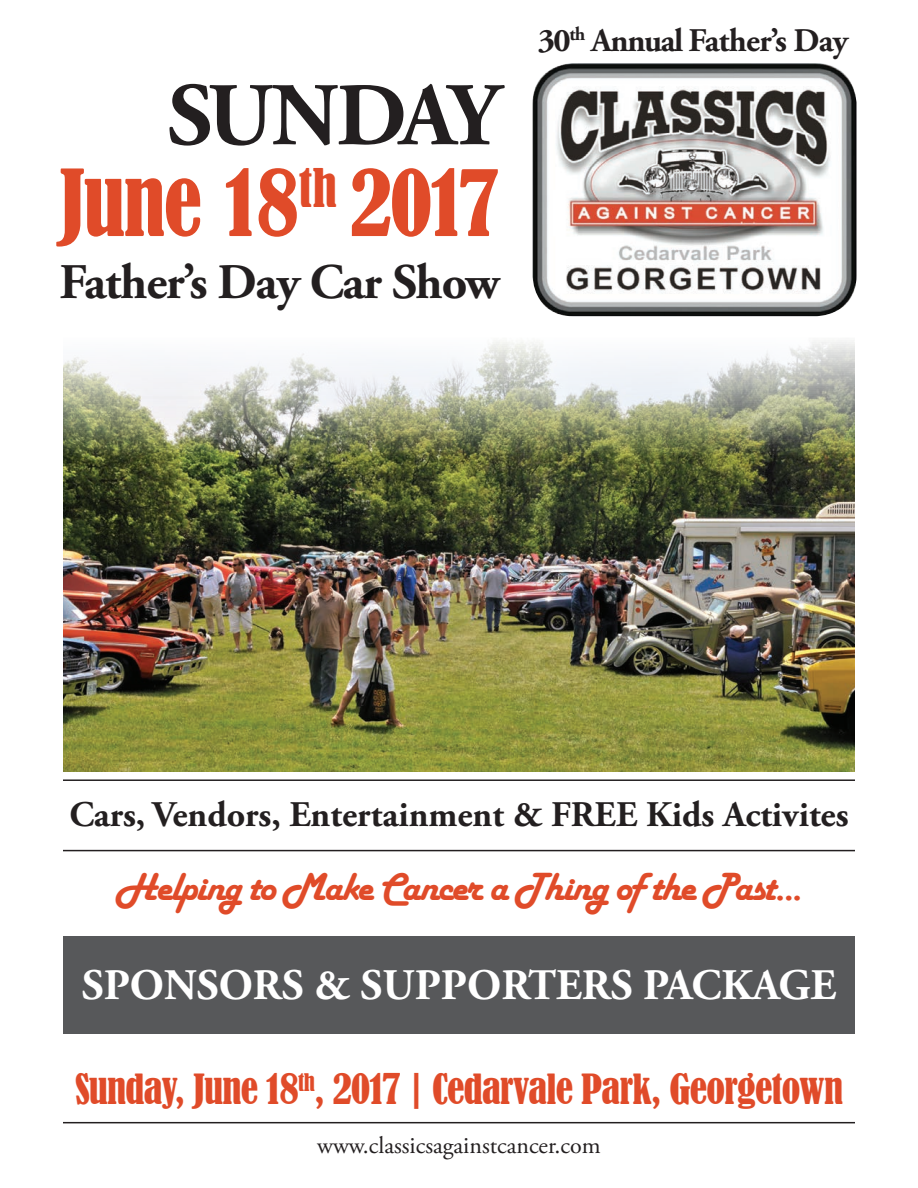
<style>
.page{position:relative;width:918px;height:1188px;background:#fff}
.page>*{position:absolute;margin:0;border:0;box-sizing:border-box;transform-origin:0 0}
.t1{font:700 89.1px "Adobe Garamond Pro";letter-spacing:-.06em;color:#231f20}
.t2{font:condensed 85.8px "Bernard";letter-spacing:-.02em;color:#e04b29}
.t3{font:700 49.8px "Adobe Garamond Pro";letter-spacing:-.02em;color:#231f20}
.t4{font:700 43.5px "Adobe Garamond Pro";color:#fff}
.t5{font:40.5px "Harlow Solid";letter-spacing:-.04em;color:#e04b29}
.t6{font:condensed 39px "Bernard";letter-spacing:-.02em;color:#e04b29}
.t7{font:700 36px "Adobe Garamond Pro";color:#231f20}
.t8{font:700 33px "Adobe Garamond Pro";letter-spacing:-.04em;color:#231f20}
.t9{font:24px "Adobe Garamond Pro";color:#231f20}
</style>
<div class="page">
<div style="left:63px;top:936px;width:792px;height:98px;background:#57585a"></div>
<img style="left:63px;top:340px;width:792px;height:431px">
<img style="left:532px;top:63px;width:324px;height:253px">
<hr style="left:63px;top:850px;width:792px;height:1px;background:#231f20">
<hr style="left:63px;top:779px;width:792px;height:2px;background:#231f20">
<hr style="left:63px;top:1122px;width:792px;height:1px;background:#231f20">
<p class="t1" style="left:167px;top:64px;width:334px">SUNDAY</p>
<p class="t2" style="left:59px;top:153px;width:442px">June 18<sup>th</sup> 2017</p>
<p class="t3" style="left:59px;top:253px;width:442px">Father’s Day Car Show</p>
<p class="t8" style="left:538px;top:21px;width:312px">30<sup>th</sup> Annual Father’s Day</p>
<p class="t7" style="left:69px;top:794px;width:781px">Cars, Vendors, Entertainment &amp; FREE Kids Activites</p>
<p class="t5" style="left:116px;top:864px;width:687px">Helping to Make Cancer a Thing of the Past...</p>
<p class="t4" style="left:82px;top:960px;width:756px">SPONSORS &amp; SUPPORTERS PACKAGE</p>
<p class="t6" style="left:75px;top:1066px;width:770px">Sunday, June 18<sup>th</sup>, 2017 | Cedarvale Park, Georgetown</p>
<p class="t9" style="left:317px;top:1131px;width:285px">www.classicsagainstcancer.com</p>
</div>
